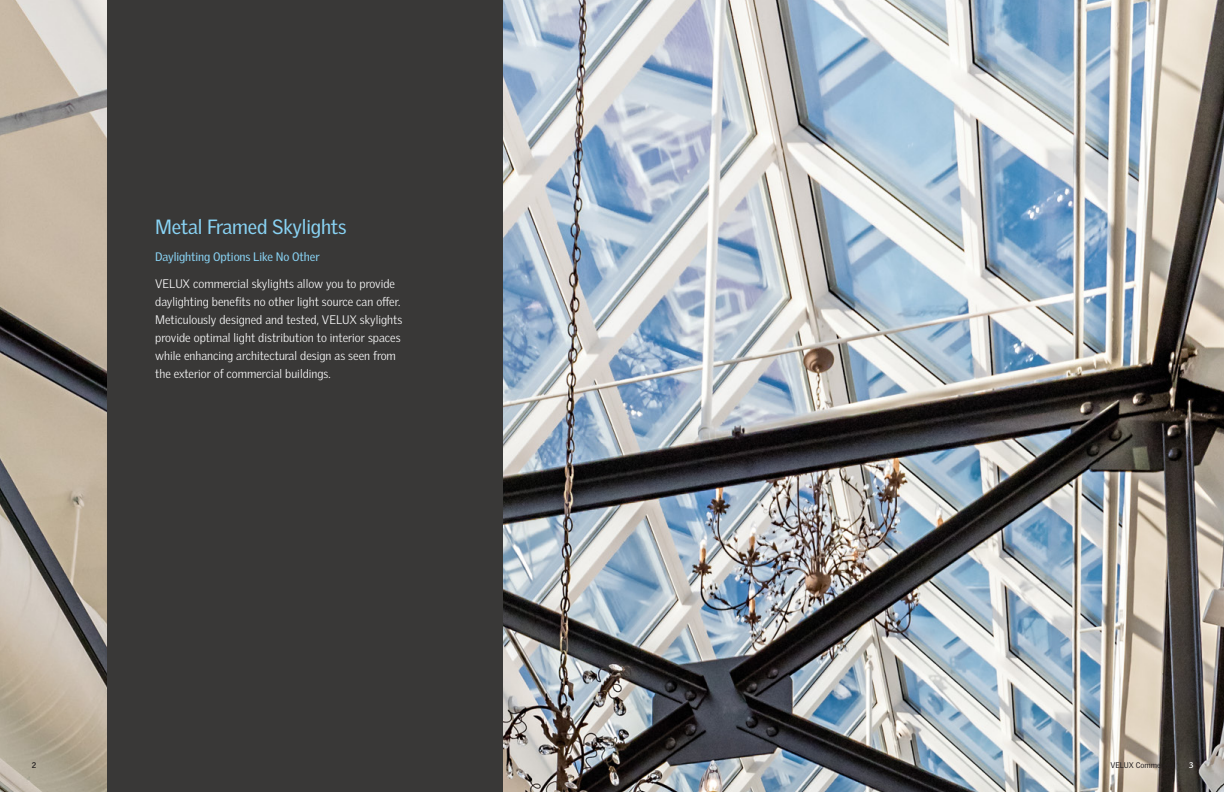
<style>
.page{position:relative;width:1224px;height:792px;background:#fff}
.page>*{position:absolute;margin:0;border:0;box-sizing:border-box;transform-origin:0 0}
.t1{font:20px "Velux Gothic";letter-spacing:-.01em;color:#89d3f4}
.t2{font:300 12px/18px "Velux Gothic";color:#fff}
.t3{font:12px "Velux Gothic";letter-spacing:-.01em;color:#89d3f4}
.t4{font:8px "Velux Gothic";color:#231f20}
.t5{font:700 8px "Velux Gothic";color:#231f20}
.t6{font:700 8px "Velux Gothic";color:#fff}
</style>
<div class="page">
<img style="left:0;top:0;width:1224px;height:792px">
<div style="left:107px;top:0;width:396px;height:792px;background:#393837"></div>
<p class="t1" style="left:155px;top:215px;width:193px">Metal Framed Skylights</p>
<p class="t3" style="left:155px;top:250px;width:166px">Daylighting Options Like No Other</p>
<p class="t2" style="left:155px;top:275px;width:249px">VELUX commercial skylights allow you to provide daylighting benefits no other light source can offer.<br>Meticulously designed and tested, VELUX skylights provide optimal light distribution to interior spaces while enhancing architectural design as seen from the exterior of commercial buildings.</p>
<p class="t5" style="left:32px;top:760px;width:6px">2</p>
<p class="t4" style="left:1110px;top:760px;width:66px">VELUX Commercial</p>
<p class="t6" style="left:1189px;top:760px;width:6px">3</p>
</div>
